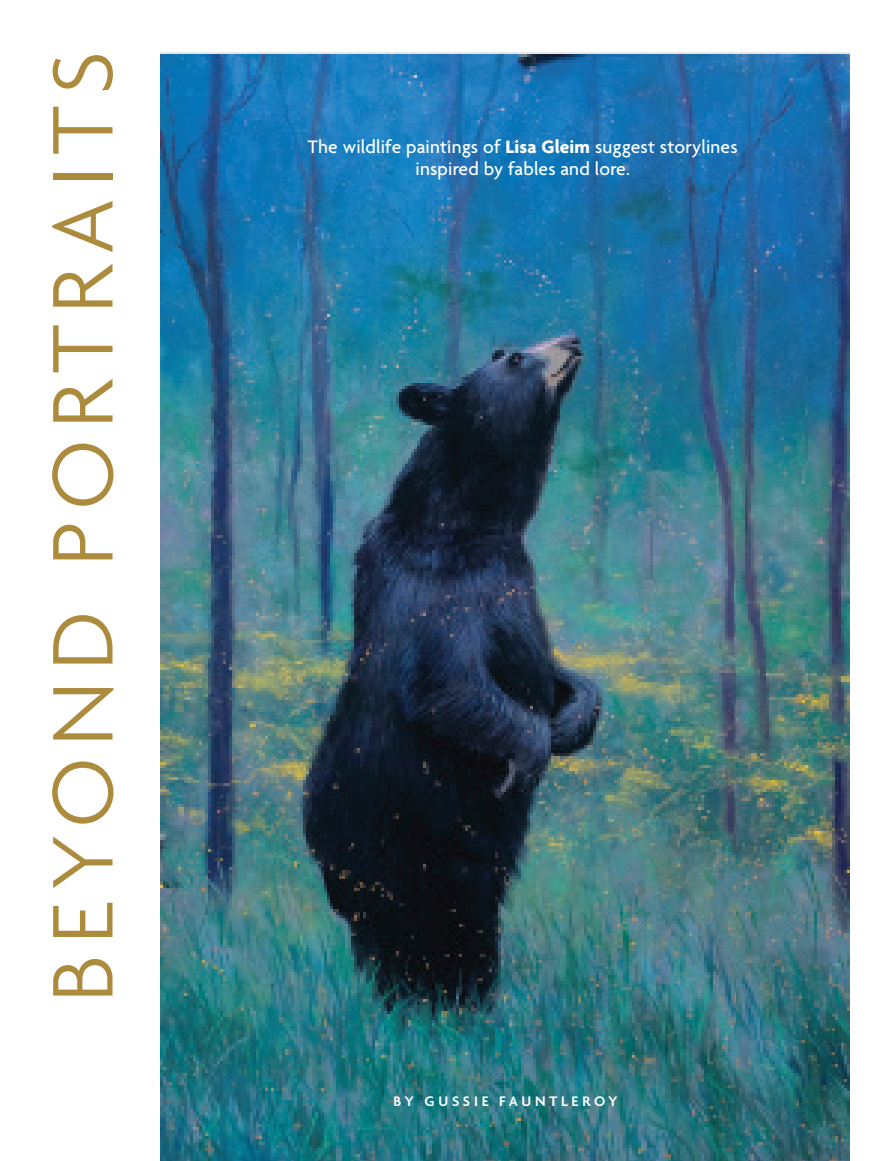
<style>
.page{position:relative;width:891px;height:1161px;background:#fff}
.page>*{position:absolute;margin:0;border:0;box-sizing:border-box;transform-origin:0 0}
.t1{font:300 93px "Agenda";letter-spacing:.125em;color:#ac8b3d}
.t2{font:500 19.5px/22.5px "Agenda";letter-spacing:.01em;color:#fff;text-align:center}
.t3{font:600 15px "Agenda";letter-spacing:.25em;color:#fff}
.s1{font-weight:700}
</style>
<div class="page">
<img style="left:160px;top:54px;width:689px;height:1107px">
<h1 class="t1" style="left:33px;top:1002px;width:952px;rotate:-90deg">BEYOND PORTRAITS</h1>
<p class="t2" style="left:308px;top:137px;width:431px">The wildlife paintings of <span class="s1">Lisa Gleim</span> suggest storylines inspired by fables and lore.</p>
<p class="t3" style="left:394px;top:1093px;width:226px">BY GUSSIE FAUNTLEROY</p>
</div>
